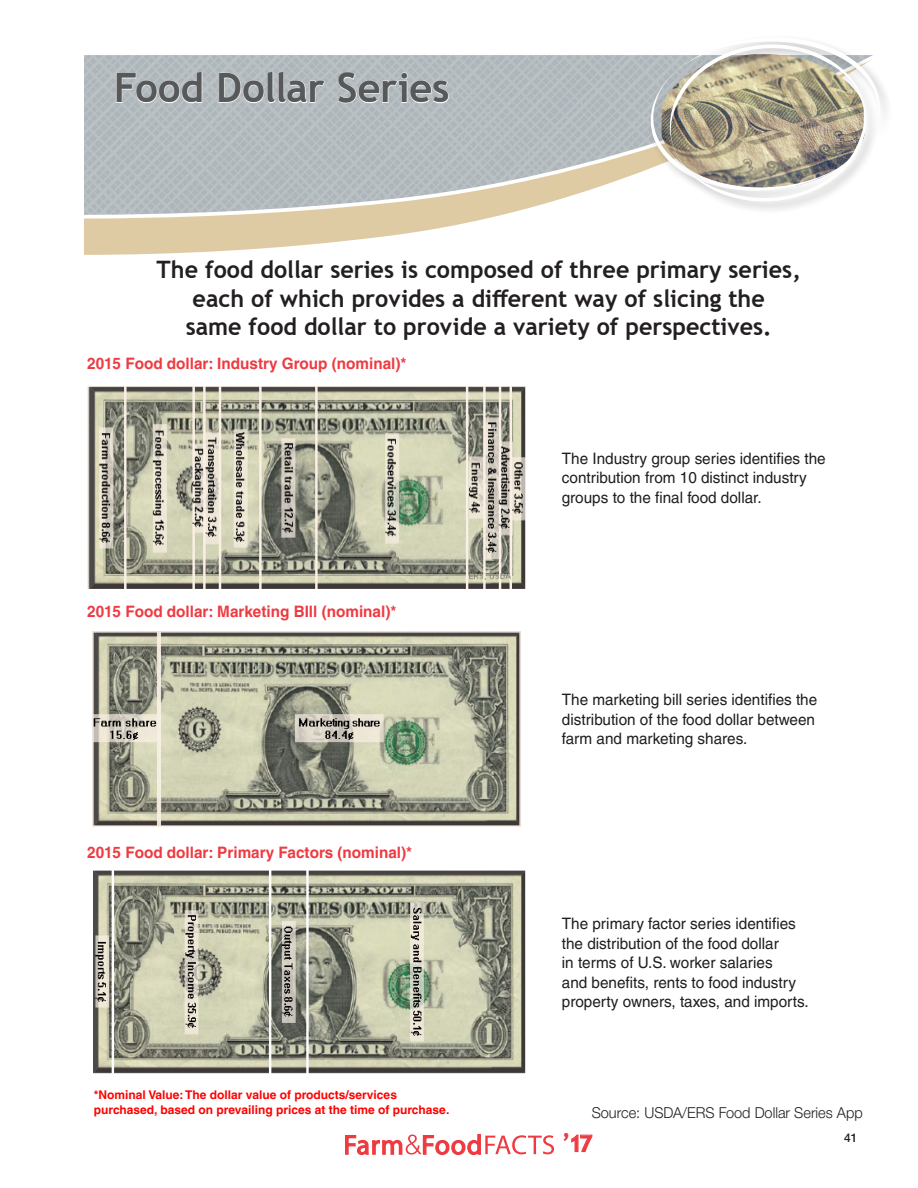
<style>
.page{position:relative;width:918px;height:1188px;background:#fff}
.page>*{position:absolute;margin:0;border:0;box-sizing:border-box;transform-origin:0 0}
._2_HEAD{font:700 40.5px "Trebuchet MS";letter-spacing:-.01em;color:#57585a}
.t1{font:700 24px/28.5px "Trebuchet MS";color:#231f20;text-align:center}
.t2{font:700 22.95px "Trebuchet MS";color:#ee3a41}
.t3{font:15.75px/19.5px "Helvetica LT Pro";color:#201d1e}
.t4{font:700 15.75px "Helvetica LT Pro";color:#ee3a41}
.t5{font:300 15px "Helvetica Neue LTW1 G";color:#231f20}
.contents{font:700 12px/15px "Helvetica LT Pro";color:#f00}
.t6{font:500 12px "Helvetica Neue LTW1 G";color:#231f20}
.s1{font-size:25.95px}
</style>
<div class="page">
<svg style="left:345px;top:1134px;width:209px;height:21px"></svg>
<svg style="left:571px;top:1134px;width:22px;height:18px"></svg>
<svg style="left:84px;top:59px;width:556px;height:196px"></svg>
<svg style="left:640px;top:41px;width:242px;height:169px"></svg>
<svg style="left:116px;top:71px;width:86px;height:32px;background:#bfc6c9"></svg>
<svg style="left:218px;top:71px;width:107px;height:32px;background:#c0c6c9"></svg>
<svg style="left:338px;top:72px;width:111px;height:32px;background:#c0c6c9"></svg>
<img style="left:92px;top:631px;width:429px;height:196px">
<img style="left:87px;top:386px;width:439px;height:202px">
<img style="left:93px;top:870px;width:433px;height:204px">
<p class="_2_HEAD" style="left:114px;top:63px;width:338px">Food Dollar Series</p>
<p class="t1" style="left:157px;top:256px;width:646px">The food dollar series is composed of three primary series, each of which provides a different way of slicing the<br>same food dollar to provide a variety of perspectives.</p>
<p class="t4" style="left:87px;top:354px;width:321px">2015 Food dollar: Industry Group (nominal)*</p>
<p class="t4" style="left:87px;top:601px;width:311px">2015 Food dollar: Marketing BIll (nominal)*</p>
<p class="t4" style="left:87px;top:843px;width:327px">2015 Food dollar: Primary Factors (nominal)*</p>
<p class="contents" style="left:94px;top:1087px;width:357px">*Nominal Value: The dollar value of products/services purchased, based on prevailing prices at the time of purchase.</p>
<p class="t3" style="left:562px;top:449px;width:265px">The Industry group series identifies the contribution from 10 distinct industry groups to the final food dollar.</p>
<p class="t3" style="left:562px;top:690px;width:257px">The marketing bill series identifies the distribution of the food dollar between farm and marketing shares.</p>
<p class="t3" style="left:562px;top:914px;width:248px">The primary factor series identifies the distribution of the food dollar<br>in terms of U.S. worker salaries<br>and benefits, rents to food industry property owners, taxes, and imports.</p>
<p class="t5" style="left:592px;top:1103px;width:273px">Source: USDA/ERS Food Dollar Series App</p>
<h3 class="t2" style="left:562px;top:1129px;width:32px"><span class="s1">’</span>17</h3>
<p class="t6" style="left:844px;top:1131px;width:15px">41</p>
</div>
